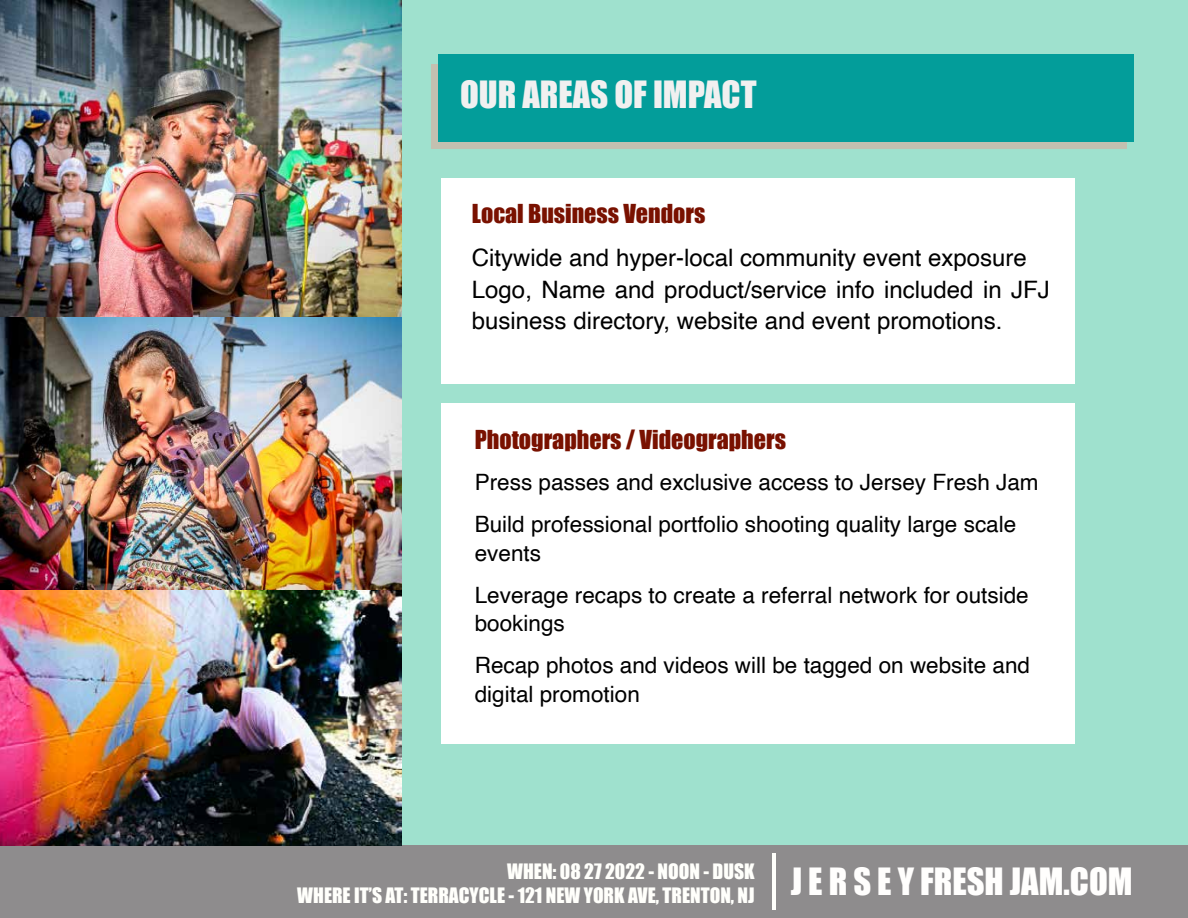
<style>
.page{position:relative;width:1188px;height:918px;background:#9fe1ce}
.page>*{position:absolute;margin:0;border:0;box-sizing:border-box;transform-origin:0 0}
.t1{font:34.5px "Impact";color:#f1f0f0}
.t2{font:24px/31.5px "Helvetica";color:#000}
.t3{font:24px "Impact";color:#791100}
.t4{font:22.5px/42px "Helvetica";color:#000}
.t5{font:19.5px/23.4px "Impact";color:#fffffb}
</style>
<div class="page">
<div style="left:431px;top:64px;width:695px;height:85px;background:#c3c0b0"></div>
<div style="left:439px;top:54px;width:695px;height:87px;background:#039d9a"></div>
<div style="left:0;top:845px;width:1188px;height:73px;background:#8e8c8d"></div>
<div style="left:441px;top:179px;width:634px;height:205px;background:#fff"></div>
<hr style="left:772px;top:853px;width:3px;height:57px;background:#fffffb">
<img style="left:0;top:0;width:402px;height:845px">
<div style="left:441px;top:404px;width:634px;height:340px;background:#fff"></div>
<h1 class="t1" style="left:460px;top:68px;width:298px">OUR AREAS OF IMPACT</h1>
<p class="t3" style="left:472px;top:195px;width:235px">Local Business Vendors</p>
<p class="t2" style="left:472px;top:243px;width:579px">Citywide and hyper-local community event exposure<br>Logo, Name and product/service info included in JFJ business directory, website and event promotions.</p>
<p class="t3" style="left:475px;top:420px;width:313px">Photographers / Videographers</p>
<p class="t4" style="left:475px;top:462px;width:565px">Press passes and exclusive access to Jersey Fresh Jam<br>Build professional portfolio shooting quality large scale</p>
<p class="t4" style="left:475px;top:533px;width:555px">events<br>Leverage recaps to create a referral network for outside</p>
<p class="t4" style="left:475px;top:603px;width:557px">bookings<br>Recap photos and videos will be tagged on website and</p>
<p class="t4" style="left:475px;top:674px;width:167px">digital promotion</p>
<p class="t5" style="left:297px;top:860px;width:837px;text-indent:210px">WHEN: 08 27 2022 - NOON - DUSK<br>WHERE IT’S AT: TERRACYCLE - 121 NEW YORK AVE, TRENTON, NJ <sup>J</sup> <sup>E</sup> <sup>R</sup> <sup>S</sup> <sup>E</sup> <sup>Y</sup> <sup>FRESH</sup> <sup>JAM.COM</sup></p>
</div>
